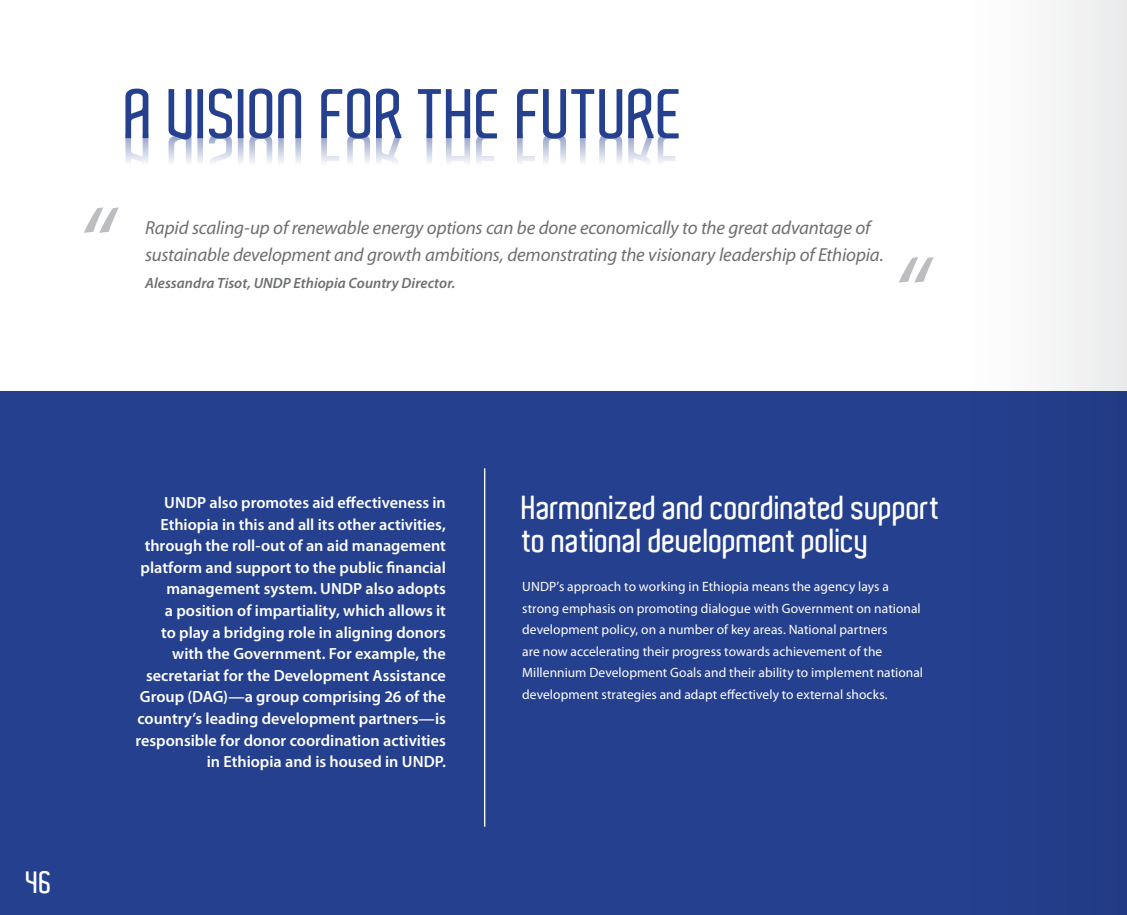
<style>
.page{position:relative;width:1127px;height:915px;background:#fff}
.page>*{position:absolute;margin:0;border:0;box-sizing:border-box;transform-origin:0 0}
.t1{font:italic 103.95px "Myriad Pro";color:#bcbdc0}
.t2{font:600 67.5px "Aldo";letter-spacing:-.01em;color:#25408f}
.t3{font:600 32.4px/32.4px "Aldo";letter-spacing:-.015em;color:#fff}
.t4{font:600 30px "Aldo";color:#fff}
.t5{font:italic 18.9px/27px "Myriad Pro";letter-spacing:-.01em;color:#6d6f71}
.t6{font:600 16.2px/21.6px "Myriad Pro";color:#fff;text-align:right}
.t7{font:italic 600 14.85px "Myriad Pro";letter-spacing:.005em;color:#6d6f71}
.t8{font:13.5px/21.6px "Myriad Pro";letter-spacing:.005em;color:#fff}
</style>
<div class="page">
<div style="left:0;top:391px;width:1127px;height:523px;background:#25408f"></div>
<hr style="left:484px;top:468px;width:1px;height:358px;background:#fff">
<h2 class="t2" style="left:168px;top:76px;width:459px">Vision for the Future</h2>
<h1 class="t1" style="left:76px;top:180px;width:37px">“</h1>
<p class="t5" style="left:145px;top:213px;width:740px">Rapid scaling-up of renewable energy options can be done economically to the great advantage of sustainable development and growth ambitions, demonstrating the visionary leadership of Ethiopia.</p>
<p class="t7" style="left:145px;top:273px;width:312px">Alessandra Tisot, UNDP Ethiopia Country Director.</p>
<h1 class="t1" style="left:891px;top:230px;width:37px">“</h1>
<h3 class="t4" style="left:26px;top:864px;width:28px">46</h3>
<p class="t6" style="left:135px;top:491px;width:312px">UNDP also promotes aid effectiveness in Ethiopia in this and all its other activities, through the roll-out of an aid management platform and support to the public financial management system. UNDP also adopts<br>a position of impartiality, which allows it<br>to play a bridging role in aligning donors with the Government. For example, the secretariat for the Development Assistance Group (DAG)—a group comprising 26 of the country’s leading development partners—is responsible for donor coordination activities in Ethiopia and is housed in UNDP.</p>
<h3 class="t3" style="left:522px;top:491px;width:419px">Harmonized and coordinated support to national development policy</h3>
<p class="t8" style="left:522px;top:575px;width:402px">UNDP’s approach to working in Ethiopia means the agency lays a strong emphasis on promoting dialogue with Government on national development policy, on a number of key areas. National partners<br>are now accelerating their progress towards achievement of the Millennium Development Goals and their ability to implement national development strategies and adapt effectively to external shocks.</p>
</div>
